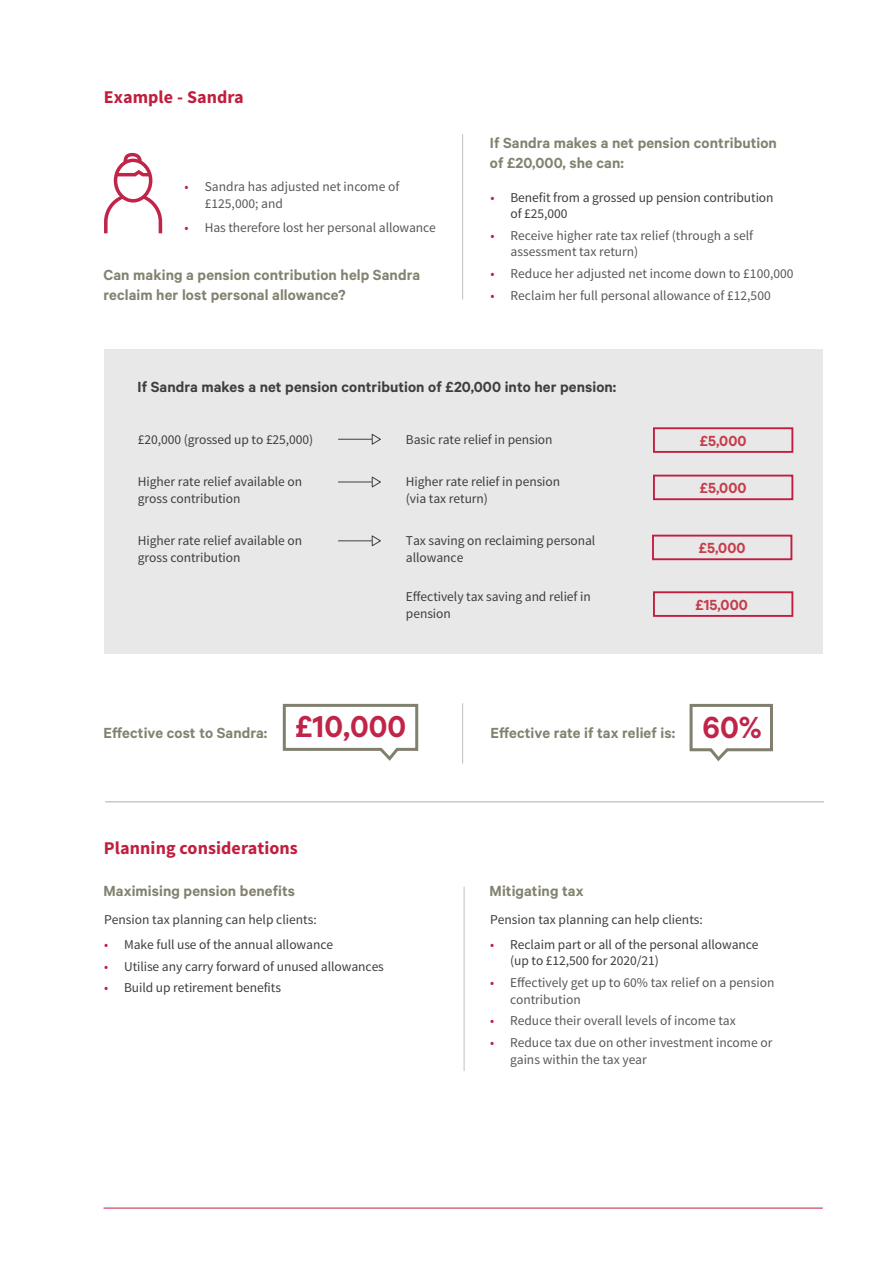
<style>
.page{position:relative;width:893px;height:1263px;background:#fff}
.page>*{position:absolute;margin:0;border:0;box-sizing:border-box;transform-origin:0 0}
.t1{font:600 34.35px "Calibre";color:#c12449}
.t2{font:600 34.05px "Calibre";color:#c12449}
.t3{font:700 18px "Source Sans Pro";letter-spacing:.005em;color:#c11e3e}
.t4{font:600 16.5px/19.5px "Calibre";letter-spacing:.005em;color:#838270}
.t5{font:600 16.5px "Calibre";letter-spacing:.005em;color:#3e3e3f}
.t6{font:600 16.5px "Calibre";letter-spacing:.005em;color:#c63b4a}
.Body{font:13.5px/16.5px "Source Sans Pro";letter-spacing:-.005em;color:#3e3e3f}
.Body-2{font:13.5px/16.5px "Source Sans Pro";color:#57585a}
.s1{color:#c11e3e}
</style>
<div class="page">
<hr style="left:462px;top:134px;width:1px;height:165px;background:#c7c8ca">
<hr style="left:462px;top:703px;width:1px;height:60px;background:#c7c8ca">
<div style="left:114px;top:159px;width:38px;height:44px;border:4px solid #c12449;border-radius:50%"></div>
<svg style="left:139px;top:192px;width:24px;height:41px"></svg>
<svg style="left:104px;top:193px;width:23px;height:40px"></svg>
<svg style="left:114px;top:152px;width:39px;height:26px"></svg>
<div style="left:104px;top:349px;width:719px;height:305px;background:#e8e8e9"></div>
<div style="left:653px;top:427px;width:140px;height:26px;border:2px solid #c11e3e"></div>
<div style="left:653px;top:475px;width:140px;height:25px;border:2px solid #c11e3e"></div>
<div style="left:652px;top:535px;width:140px;height:25px;border:2px solid #c11e3e"></div>
<div style="left:653px;top:591px;width:140px;height:26px;border:2px solid #c11e3e"></div>
<svg style="left:371px;top:433px;width:10px;height:12px"></svg>
<hr style="left:338px;top:439px;width:34px;height:1px;background:#3e3e3f">
<svg style="left:371px;top:476px;width:10px;height:12px"></svg>
<hr style="left:338px;top:481px;width:34px;height:1px;background:#3e3e3f">
<svg style="left:371px;top:535px;width:10px;height:12px"></svg>
<hr style="left:338px;top:540px;width:34px;height:1px;background:#3e3e3f">
<hr style="left:104px;top:1208px;width:719px;height:1px;background:#c11e3e">
<hr style="left:463px;top:887px;width:2px;height:184px;background:#c7c8ca">
<hr style="left:105px;top:801px;width:719px;height:1px;background:#c7c8ca">
<svg style="left:282px;top:703px;width:137px;height:58px"></svg>
<svg style="left:689px;top:703px;width:84px;height:59px"></svg>
<p class="t3" style="left:104px;top:85px;width:141px">Example - Sandra</p>
<p class="Body-2" style="left:205px;top:179px;width:196px;text-indent:-20px"><span class="s1">•</span> Sandra has adjusted net income of £125,000; and</p>
<p class="Body-2" style="left:185px;top:219px;width:253px"><span class="s1">•</span> Has therefore lost her personal allowance</p>
<p class="t4" style="left:104px;top:265px;width:318px">Can making a pension contribution help Sandra reclaim her lost personal allowance?</p>
<p class="t4" style="left:490px;top:133px;width:289px">If Sandra makes a net pension contribution of £20,000, she can:</p>
<p class="Body" style="left:510px;top:189px;width:265px;text-indent:-20px"><span class="s1">•</span> Benefit from a grossed up pension contribution of £25,000</p>
<p class="Body-2" style="left:510px;top:227px;width:244px;text-indent:-20px"><span class="s1">•</span> Receive higher rate tax relief (through a self assessment tax return)</p>
<p class="Body-2" style="left:490px;top:266px;width:305px"><span class="s1">•</span> Reduce her adjusted net income down to £100,000</p>
<p class="Body-2" style="left:490px;top:288px;width:282px"><span class="s1">•</span> Reclaim her full personal allowance of £12,500</p>
<p class="t5" style="left:138px;top:377px;width:480px">If Sandra makes a net pension contribution of £20,000 into her pension:</p>
<p class="Body" style="left:138px;top:431px;width:177px">£20,000 (grossed up to £25,000)</p>
<p class="Body" style="left:138px;top:474px;width:166px">Higher rate relief available on gross contribution</p>
<p class="Body" style="left:138px;top:533px;width:166px">Higher rate relief available on gross contribution</p>
<p class="Body" style="left:406px;top:431px;width:148px">Basic rate relief in pension</p>
<p class="Body" style="left:406px;top:474px;width:156px">Higher rate relief in pension (via tax return)</p>
<p class="Body" style="left:406px;top:533px;width:191px">Tax saving on reclaiming personal allowance</p>
<p class="Body" style="left:406px;top:589px;width:186px">Effectively tax saving and relief in pension</p>
<p class="t6" style="left:700px;top:431px;width:48px">£5,000</p>
<p class="t6" style="left:700px;top:478px;width:48px">£5,000</p>
<p class="t6" style="left:699px;top:538px;width:48px">£5,000</p>
<p class="t6" style="left:695px;top:595px;width:54px">£15,000</p>
<p class="t2" style="left:296px;top:706px;width:112px">£10,000</p>
<p class="t1" style="left:702px;top:707px;width:61px">60%</p>
<p class="t4" style="left:104px;top:722px;width:165px">Effective cost to Sandra:</p>
<p class="t4" style="left:490px;top:722px;width:186px">Effective rate if tax relief is:</p>
<p class="t3" style="left:104px;top:836px;width:195px">Planning considerations</p>
<p class="t4" style="left:104px;top:881px;width:193px">Maximising pension benefits</p>
<p class="t4" style="left:490px;top:881px;width:95px">Mitigating tax</p>
<p class="Body" style="left:104px;top:911px;width:214px">Pension tax planning can help clients:</p>
<p class="Body" style="left:104px;top:936px;width:231px"><span class="s1">•</span> Make full use of the annual allowance</p>
<p class="Body" style="left:104px;top:958px;width:281px"><span class="s1">•</span> Utilise any carry forward of unused allowances</p>
<p class="Body" style="left:104px;top:980px;width:178px"><span class="s1">•</span> Build up retirement benefits</p>
<p class="Body" style="left:490px;top:911px;width:214px">Pension tax planning can help clients:</p>
<p class="Body" style="left:510px;top:936px;width:250px;text-indent:-20px"><span class="s1">•</span> Reclaim part or all of the personal allowance (up to £12,500 for 2020/21)</p>
<p class="Body-2" style="left:510px;top:974px;width:266px;text-indent:-20px"><span class="s1">•</span> Effectively get up to 60% tax relief on a pension contribution</p>
<p class="Body-2" style="left:490px;top:1013px;width:247px"><span class="s1">•</span> Reduce their overall levels of income tax</p>
<p class="Body-2" style="left:510px;top:1035px;width:264px;text-indent:-20px"><span class="s1">•</span> Reduce tax due on other investment income or gains within the tax year</p>
</div>
